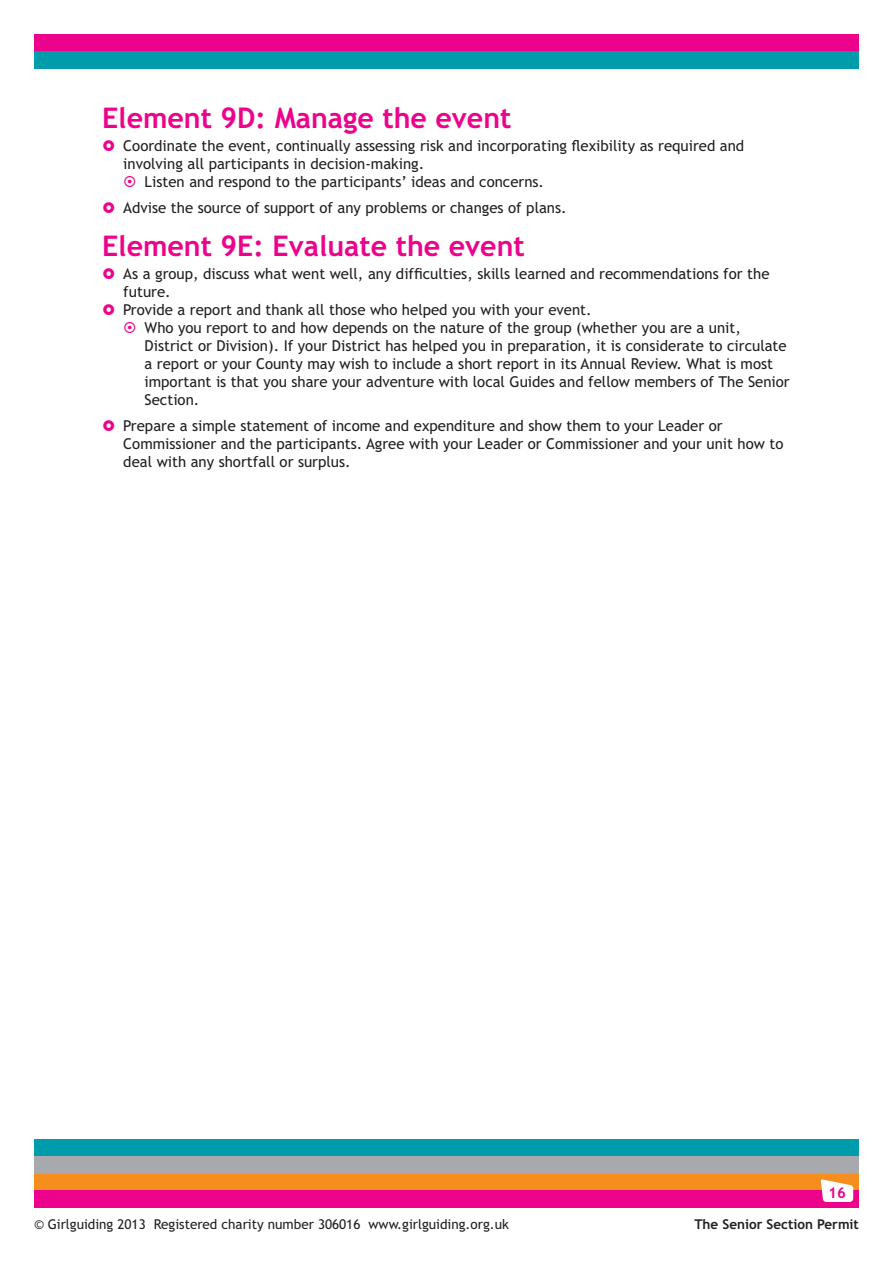
<style>
.page{position:relative;width:893px;height:1263px;background:#fff}
.page>*{position:absolute;margin:0;border:0;box-sizing:border-box;transform-origin:0 0}
.B_Head{font:700 28.5px "Trebuchet MSPS";color:#ed028c}
.Sub_Bullets_Body_cop{font:15px/18px "Trebuchet MSPS";color:#231f20}
.Bullets_Body_copy{font:15px/18px "Trebuchet MSPS";color:#231f20}
.Bullets_Body_copy_wi{font:15px/18px "Trebuchet MSPS";color:#231f20}
.t1{font:700 15px "Trebuchet MSPS";color:#ed028c}
.t2{font:13.5px "Trebuchet MSPS";color:#231f20}
.t3{font:700 13.5px "Trebuchet MSPS";color:#231f20}
</style>
<div class="page">
<div style="left:34px;top:1174px;width:825px;height:17px;background:#f68e1e"></div>
<div style="left:34px;top:1191px;width:825px;height:17px;background:#ed028c"></div>
<div style="left:34px;top:1140px;width:825px;height:17px;background:#009cac"></div>
<div style="left:34px;top:1157px;width:825px;height:17px;background:#a8a9ad"></div>
<svg style="left:821px;top:1179px;width:32px;height:23px"></svg>
<div style="left:34px;top:34px;width:825px;height:17px;background:#ed028c"></div>
<div style="left:34px;top:51px;width:825px;height:17px;background:#009cac"></div>
<p class="B_Head" style="left:102px;top:102px;width:411px">Element 9D: Manage the event</p>
<p class="Bullets_Body_copy" style="left:123px;top:136px;width:622px">Coordinate the event, continually assessing risk and incorporating flexibility as required and involving all participants in decision-making.</p>
<p class="Sub_Bullets_Body_cop" style="left:145px;top:172px;width:401px">Listen and respond to the participants’ ideas and concerns.</p>
<p class="Bullets_Body_copy_wi" style="left:123px;top:199px;width:445px">Advise the source of support of any problems or changes of plans.</p>
<p class="B_Head" style="left:102px;top:229px;width:424px">Element 9E: Evaluate the event</p>
<p class="Bullets_Body_copy" style="left:123px;top:264px;width:648px">As a group, discuss what went well, any difficulties, skills learned and recommendations for the future.</p>
<p class="Bullets_Body_copy" style="left:123px;top:300px;width:470px">Provide a report and thank all those who helped you with your event.</p>
<p class="Sub_Bullets_Body_cop" style="left:145px;top:318px;width:647px">Who you report to and how depends on the nature of the group (whether you are a unit, District or Division). If your District has helped you in preparation, it is considerate to circulate a report or your County may wish to include a short report in its Annual Review. What is most important is that you share your adventure with local Guides and fellow members of The Senior Section.</p>
<p class="Bullets_Body_copy_wi" style="left:123px;top:417px;width:662px">Prepare a simple statement of income and expenditure and show them to your Leader or<br>Commissioner and the participants. Agree with your Leader or Commissioner and your unit how to deal with any shortfall or surplus.</p>
<p class="t1" style="left:828px;top:1183px;width:19px">16</p>
<p class="t2" style="left:34px;top:1216px;width:476px">© Girlguiding 2013 Registered charity number 306016 www.girlguiding.org.uk</p>
<p class="t3" style="left:694px;top:1216px;width:166px">The Senior Section Permit</p>
</div>
